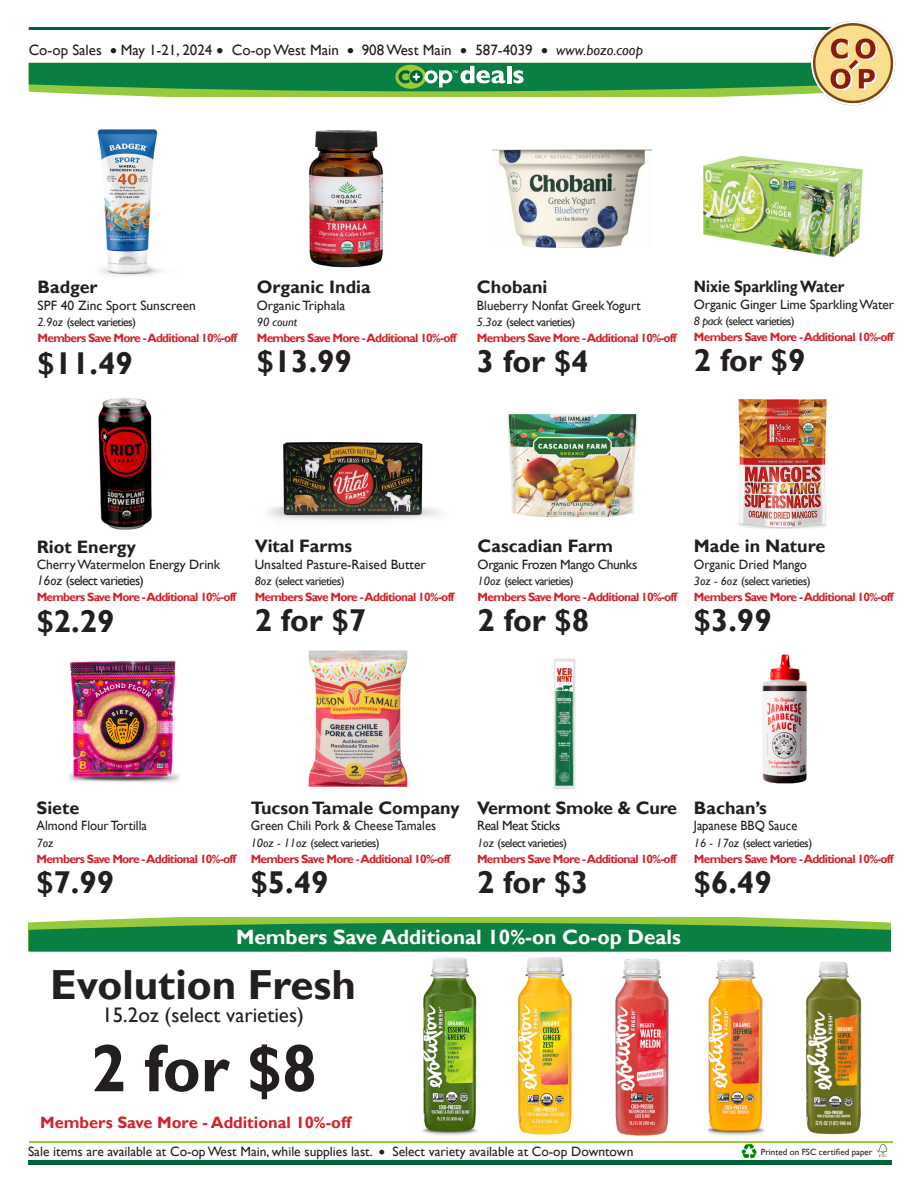
<style>
.page{position:relative;width:918px;height:1188px;background:#fff}
.page>*{position:absolute;margin:0;border:0;box-sizing:border-box;transform-origin:0 0}
.t1{font:700 67.65px "Gill Sans";color:#231f20;scale:.95 1}
.t2{font:700 42px "Gill Sans";color:#231f20}
.t3{font:700 31.5px "Gill Sans";color:#231f20}
.t4{font:21px "Gill Sans";color:#231f20}
.t5{font:700 20.7px "Gill Sans";color:#fff}
.t6{font:700 18px "Gill Sans";color:#231f20}
.t7{font:700 16.5px "Gill Sans";color:#d1232a}
.t8{font:700 16.5px "Gill Sans";color:#231f20;scale:.88 1}
.t9{font:15px "Gill Sans";color:#231f20}
.t10{font:13.5px/16.2px "Gill Sans";color:#231f20}
.t11{font:13.5px "Gill Sans";color:#231f20;scale:.95 1}
.t12{font:13.5px "Gill Sans";letter-spacing:-.03em;color:#231f20}
.t13{font:13.5px "Gill Sans";color:#231f20;scale:.93 1}
.t14{font:700 12px "Gill Sans";letter-spacing:-.06em;color:#d1232a}
.t15{font:12px "Gill Sans";letter-spacing:-.05em;color:#231f20}
.t16{font:italic 12px "Gill Sans";color:#231f20}
.t17{font:9px "Gill Sans";color:#231f20}
.s1{font-style:italic}
</style>
<div class="page">
<img style="left:741px;top:1143px;width:16px;height:16px">
<hr style="left:29px;top:1141px;width:864px;height:2px;background:#96c93e">
<div style="left:28px;top:1160px;width:864px;height:5px;background:#006333"></div>
<img style="left:309px;top:130px;width:74px;height:138px">
<img style="left:493px;top:150px;width:158px;height:98px">
<img style="left:98px;top:398px;width:54px;height:132px">
<img style="left:268px;top:442px;width:172px;height:78px">
<img style="left:507px;top:414px;width:131px;height:104px">
<img style="left:308px;top:650px;width:100px;height:137px">
<img style="left:738px;top:399px;width:89px;height:130px">
<img style="left:762px;top:654px;width:45px;height:130px">
<img style="left:69px;top:660px;width:111px;height:122px">
<img style="left:703px;top:155px;width:160px;height:103px">
<img style="left:553px;top:658px;width:23px;height:131px">
<svg style="left:877px;top:1144px;width:10px;height:13px"></svg>
<svg style="left:29px;top:917px;width:862px;height:34px;background:#2d9247"></svg>
<hr style="left:29px;top:27px;width:825px;height:3px;background:#006333">
<svg style="left:29px;top:63px;width:776px;height:34px;background:#34954b"></svg>
<img style="left:97px;top:129px;width:65px;height:147px">
<img style="left:805px;top:21px;width:91px;height:85px">
<img style="left:422px;top:957px;width:55px;height:179px">
<img style="left:518px;top:957px;width:54px;height:178px">
<img style="left:615px;top:958px;width:54px;height:178px">
<img style="left:708px;top:960px;width:57px;height:176px">
<img style="left:806px;top:962px;width:56px;height:172px">
<p class="t9" style="left:29px;top:42px;width:616px">Co-op Sales • May 1-21, 2024 • Co-op West Main • 908 West Main • 587-4039 • <span class="s1">www.bozo.coop</span></p>
<p class="t6" style="left:38px;top:277px;width:62px">Badger</p>
<p class="t10" style="left:38px;top:297px;width:160px">SPF 40 Zinc Sport Sunscreen</p>
<p class="t15" style="left:38px;top:315px;width:100px"><span class="s1">2.9oz</span> (select varieties)</p>
<p class="t14" style="left:38px;top:331px;width:201px">Members Save More - Additional 10%-off</p>
<p class="t3" style="left:38px;top:344px;width:97px">$11.49</p>
<p class="t6" style="left:257px;top:277px;width:115px">Organic India</p>
<p class="t10" style="left:257px;top:297px;width:90px">Organic Triphala</p>
<p class="t16" style="left:257px;top:315px;width:42px">90 count</p>
<p class="t14" style="left:257px;top:331px;width:201px">Members Save More - Additional 10%-off</p>
<p class="t3" style="left:257px;top:343px;width:97px">$13.99</p>
<p class="t6" style="left:477px;top:277px;width:72px">Chobani</p>
<p class="t11" style="left:477px;top:297px;width:174px">Blueberry Nonfat Greek Yogurt</p>
<p class="t15" style="left:477px;top:315px;width:100px"><span class="s1">5.3oz</span> (select varieties)</p>
<p class="t14" style="left:477px;top:331px;width:201px">Members Save More - Additional 10%-off</p>
<p class="t3" style="left:477px;top:343px;width:113px">3 for $4</p>
<p class="t8" style="left:694px;top:277px;width:172px">Nixie Sparkling Water</p>
<p class="t10" style="left:694px;top:296px;width:202px">Organic Ginger Lime Sparkling Water</p>
<p class="t15" style="left:694px;top:314px;width:102px"><span class="s1">8 pack</span> (select varieties)</p>
<p class="t14" style="left:694px;top:330px;width:201px">Members Save More - Additional 10%-off</p>
<p class="t3" style="left:694px;top:342px;width:113px">2 for $9</p>
<p class="t6" style="left:37px;top:536px;width:101px">Riot Energy</p>
<p class="t10" style="left:37px;top:557px;width:185px">Cherry Watermelon Energy Drink<br><span class="s1">16oz</span> (select varieties)</p>
<p class="t14" style="left:37px;top:590px;width:201px">Members Save More - Additional 10%-off</p>
<p class="t3" style="left:37px;top:602px;width:79px">$2.29</p>
<p class="t6" style="left:255px;top:535px;width:99px">Vital Farms</p>
<p class="t10" style="left:255px;top:556px;width:173px">Unsalted Pasture-Raised Butter</p>
<p class="t15" style="left:255px;top:574px;width:91px"><span class="s1">8oz</span> (select varieties)</p>
<p class="t14" style="left:255px;top:590px;width:201px">Members Save More - Additional 10%-off</p>
<p class="t3" style="left:255px;top:602px;width:113px">2 for $7</p>
<p class="t6" style="left:478px;top:535px;width:137px">Cascadian Farm</p>
<p class="t12" style="left:478px;top:556px;width:161px">Organic Frozen Mango Chunks</p>
<p class="t15" style="left:478px;top:574px;width:98px"><span class="s1">10oz</span> (select varieties)</p>
<p class="t14" style="left:478px;top:590px;width:201px">Members Save More - Additional 10%-off</p>
<p class="t3" style="left:478px;top:602px;width:113px">2 for $8</p>
<p class="t6" style="left:694px;top:535px;width:133px">Made in Nature</p>
<p class="t11" style="left:694px;top:556px;width:121px">Organic Dried Mango</p>
<p class="t15" style="left:694px;top:574px;width:118px"><span class="s1">3oz - 6oz</span> (select varieties)</p>
<p class="t14" style="left:694px;top:590px;width:201px">Members Save More - Additional 10%-off</p>
<p class="t3" style="left:694px;top:602px;width:79px">$3.99</p>
<p class="t6" style="left:36px;top:797px;width:44px">Siete</p>
<p class="t11" style="left:36px;top:818px;width:118px">Almond Flour Tortilla</p>
<p class="t16" style="left:36px;top:835px;width:19px">7oz</p>
<p class="t14" style="left:36px;top:851px;width:201px">Members Save More - Additional 10%-off</p>
<p class="t3" style="left:36px;top:864px;width:79px">$7.99</p>
<p class="t6" style="left:251px;top:797px;width:210px">Tucson Tamale Company</p>
<p class="t11" style="left:251px;top:818px;width:197px">Green Chili Pork &amp; Cheese Tamales</p>
<p class="t15" style="left:251px;top:836px;width:131px"><span class="s1">10oz - 11oz</span> (select varieties)</p>
<p class="t14" style="left:251px;top:851px;width:201px">Members Save More - Additional 10%-off</p>
<p class="t3" style="left:251px;top:864px;width:79px">$5.49</p>
<p class="t6" style="left:477px;top:797px;width:202px">Vermont Smoke &amp; Cure</p>
<p class="t12" style="left:477px;top:818px;width:85px">Real Meat Sticks</p>
<p class="t15" style="left:477px;top:836px;width:91px"><span class="s1">1oz</span> (select varieties)</p>
<p class="t14" style="left:477px;top:851px;width:201px">Members Save More - Additional 10%-off</p>
<p class="t3" style="left:477px;top:864px;width:113px">2 for $3</p>
<p class="t6" style="left:694px;top:797px;width:74px">Bachan’s</p>
<p class="t13" style="left:694px;top:818px;width:113px">Japanese BBQ Sauce</p>
<p class="t15" style="left:694px;top:836px;width:120px"><span class="s1">16 - 17oz</span> (select varieties)</p>
<p class="t14" style="left:694px;top:851px;width:201px">Members Save More - Additional 10%-off</p>
<p class="t3" style="left:694px;top:864px;width:79px">$6.49</p>
<p class="t5" style="left:236px;top:924px;width:447px">Members Save Additional 10%-on Co-op Deals</p>
<p class="t2" style="left:50px;top:960px;width:307px">Evolution Fresh</p>
<p class="t4" style="left:102px;top:1002px;width:203px">15.2oz (select varieties)</p>
<p class="t1" style="left:91px;top:1028px;width:240px">2 for $8</p>
<p class="t7" style="left:40px;top:1112px;width:312px">Members Save More - Additional 10%-off</p>
<p class="t10" style="left:28px;top:1143px;width:607px">Sale items are available at Co-op West Main, while supplies last. • Select variety available at Co-op Downtown</p>
<p class="t17" style="left:761px;top:1147px;width:113px">Printed on FSC certified paper</p>
</div>
